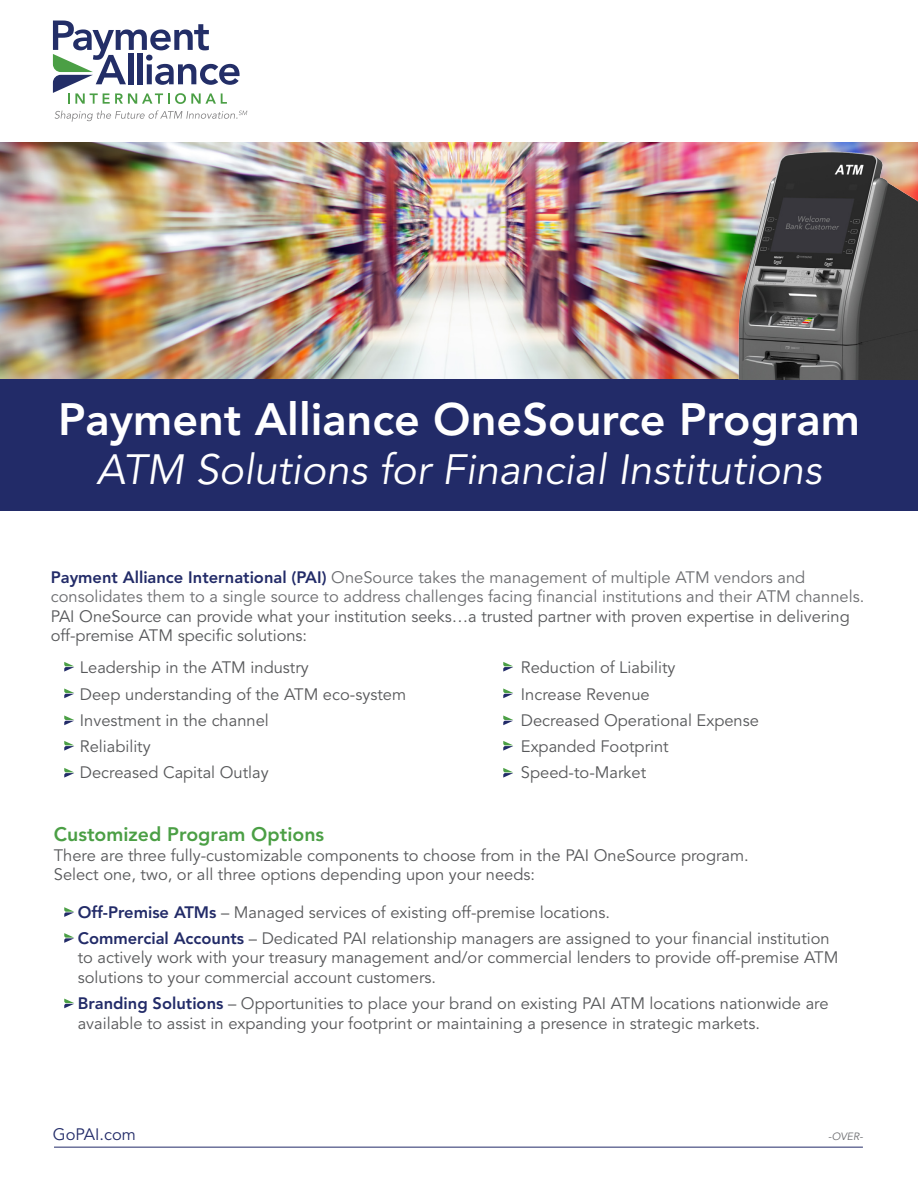
<style>
.page{position:relative;width:918px;height:1188px;background:#fff}
.page>*{position:absolute;margin:0;border:0;box-sizing:border-box;transform-origin:0 0}
.t1{font:800 45px "Avenir LT Std";color:#fff}
.t2{font:italic 42px "Avenir LT Std";color:#fff}
.t3{font:800 19.5px "Avenir LT Std";color:#4b9f45}
.t4{font:16.5px/19.5px "Avenir LT Std";color:#57585a}
.t5{font:16.5px/19.5px "Avenir LT Std";color:#6c6d70}
.t6{font:16.5px "Avenir LT Std";color:#222b68}
.t7{font:italic 10.5px "Avenir LT Std";color:#6c6d70}
.s1{font-weight:800;color:#222b68}
.s2{color:#57585a}
</style>
<div class="page">
<img style="left:0;top:143px;width:918px;height:236px">
<div style="left:0;top:379px;width:918px;height:132px;background:#222b68"></div>
<svg style="left:64px;top:662px;width:10px;height:10px"></svg>
<svg style="left:503px;top:662px;width:10px;height:10px"></svg>
<svg style="left:64px;top:907px;width:10px;height:10px"></svg>
<svg style="left:64px;top:933px;width:10px;height:10px"></svg>
<svg style="left:64px;top:999px;width:10px;height:9px"></svg>
<svg style="left:64px;top:688px;width:10px;height:10px"></svg>
<svg style="left:503px;top:688px;width:10px;height:10px"></svg>
<svg style="left:64px;top:715px;width:10px;height:10px"></svg>
<svg style="left:503px;top:715px;width:10px;height:10px"></svg>
<svg style="left:64px;top:741px;width:10px;height:10px"></svg>
<svg style="left:503px;top:741px;width:10px;height:10px"></svg>
<svg style="left:64px;top:768px;width:10px;height:10px"></svg>
<svg style="left:503px;top:768px;width:10px;height:10px"></svg>
<svg style="left:53px;top:21px;width:187px;height:83px"></svg>
<svg style="left:55px;top:110px;width:192px;height:12px"></svg>
<hr style="left:54px;top:1147px;width:809px;height:1px;background:#222b68">
<img style="left:733px;top:147px;width:185px;height:232px">
<p class="t1" style="left:58px;top:393px;width:803px">Payment Alliance OneSource Program</p>
<p class="t2" style="left:96px;top:445px;width:727px">ATM Solutions for Financial Institutions</p>
<p class="t5" style="left:51px;top:568px;width:815px"><span class="s1">Payment Alliance International (PAI)</span> OneSource takes the management of multiple ATM vendors and consolidates them to a single source to address challenges facing financial institutions and their ATM channels.<br><span class="s2">PAI OneSource can provide what your institution seeks…a trusted partner with proven expertise in delivering off-premise ATM specific solutions:</span></p>
<p class="t4" style="left:80px;top:658px;width:230px">Leadership in the ATM industry</p>
<p class="t4" style="left:80px;top:685px;width:328px">Deep understanding of the ATM eco-system</p>
<p class="t4" style="left:80px;top:711px;width:190px">Investment in the channel</p>
<p class="t4" style="left:80px;top:737px;width:72px">Reliability</p>
<p class="t4" style="left:80px;top:763px;width:190px">Decreased Capital Outlay</p>
<p class="t4" style="left:521px;top:658px;width:156px">Reduction of Liability</p>
<p class="t4" style="left:521px;top:685px;width:130px">Increase Revenue</p>
<p class="t4" style="left:521px;top:711px;width:240px">Decreased Operational Expense</p>
<p class="t4" style="left:521px;top:737px;width:149px">Expanded Footprint</p>
<p class="t4" style="left:521px;top:763px;width:127px">Speed-to-Market</p>
<p class="t3" style="left:54px;top:823px;width:272px">Customized Program Options</p>
<p class="t4" style="left:54px;top:846px;width:696px">There are three fully-customizable components to choose from in the PAI OneSource program.<br>Select one, two, or all three options depending upon your needs:</p>
<p class="t4" style="left:78px;top:903px;width:534px"><span class="s1">Off-Premise ATMs</span> – Managed services of existing off-premise locations.</p>
<p class="t4" style="left:78px;top:929px;width:762px"><span class="s1">Commercial Accounts</span> – Dedicated PAI relationship managers are assigned to your financial institution to actively work with your treasury management and/or commercial lenders to provide off-premise ATM solutions to your commercial account customers.</p>
<p class="t4" style="left:78px;top:994px;width:752px"><span class="s1">Branding Solutions</span> – Opportunities to place your brand on existing PAI ATM locations nationwide are available to assist in expanding your footprint or maintaining a presence in strategic markets.</p>
<p class="t6" style="left:53px;top:1125px;width:84px">GoPAI.com</p>
<p class="t7" style="left:828px;top:1130px;width:36px">-OVER-</p>
</div>
